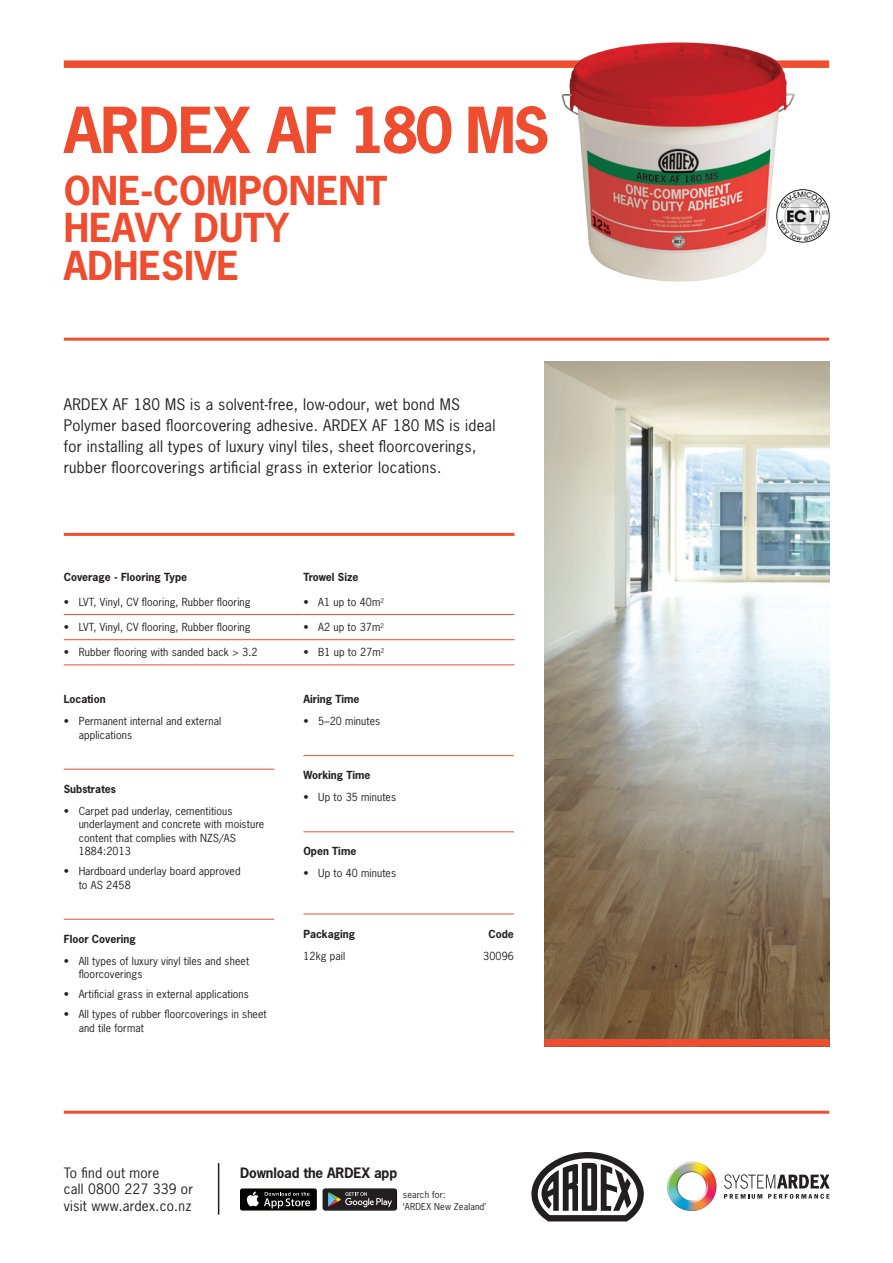
<style>
.page{position:relative;width:893px;height:1263px;background:#fff}
.page>*{position:absolute;margin:0;border:0;box-sizing:border-box;transform-origin:0 0}
.t1{font:700 59.55px "News Gothic Std";letter-spacing:-.02em;color:#ef4d2f}
.t2{font:700 37.5px/37.5px "News Gothic Std";color:#ef4d2f}
.Body{font:15px/21px "News Gothic Std";letter-spacing:.02em;color:#231f20}
.t3{font:13.5px/16.5px "News Gothic Std";letter-spacing:.02em;color:#231f20}
.t4{font:700 13.5px "News Gothic Std";letter-spacing:-.01em;color:#231f20}
.Product_code{font:10.5px/13.5px "News Gothic Std";letter-spacing:.01em;color:#231f20}
.Subheading_2{font:700 10.5px "News Gothic Std";color:#231f20}
.t5{font:9px/12px "News Gothic Std";letter-spacing:.02em;color:#231f20}
</style>
<div class="page">
<img style="left:667px;top:1161px;width:49px;height:50px">
<svg style="left:724px;top:1174px;width:106px;height:25px"></svg>
<hr style="left:64px;top:1111px;width:765px;height:3px;background:#ef4d2f">
<svg style="left:531px;top:1152px;width:113px;height:69px"></svg>
<div style="left:240px;top:1188px;width:77px;height:22px;background:#040503;border-radius:2px"></div>
<svg style="left:246px;top:1191px;width:64px;height:17px"></svg>
<div style="left:323px;top:1188px;width:74px;height:22px;background:#777776;border-radius:3px"></div>
<div style="left:323px;top:1189px;width:74px;height:21px;background:#231f20;border-radius:2px"></div>
<svg style="left:328px;top:1192px;width:64px;height:15px"></svg>
<hr style="left:218px;top:1163px;width:1px;height:52px;background:#231f20">
<img style="left:544px;top:361px;width:285px;height:678px">
<hr style="left:64px;top:338px;width:765px;height:3px;background:#ef4d2f">
<div style="left:64px;top:60px;width:765px;height:8px;background:#ef4d2f"></div>
<img style="left:514px;top:42px;width:316px;height:240px">
<div style="left:544px;top:1039px;width:285px;height:7px;background:#ef4d2f"></div>
<hr style="left:64px;top:533px;width:450px;height:3px;background:#ef4d2f">
<hr style="left:64px;top:614px;width:239px;height:1px;background:#ef4d2f">
<hr style="left:303px;top:614px;width:211px;height:1px;background:#ef4d2f">
<hr style="left:64px;top:639px;width:239px;height:1px;background:#ef4d2f">
<hr style="left:303px;top:639px;width:211px;height:1px;background:#ef4d2f">
<hr style="left:64px;top:664px;width:239px;height:1px;background:#ef4d2f">
<hr style="left:303px;top:664px;width:211px;height:1px;background:#ef4d2f">
<hr style="left:64px;top:769px;width:210px;height:1px;background:#ef4d2f">
<hr style="left:64px;top:919px;width:210px;height:1px;background:#ef4d2f">
<hr style="left:303px;top:755px;width:211px;height:1px;background:#ef4d2f">
<hr style="left:303px;top:831px;width:211px;height:1px;background:#ef4d2f">
<hr style="left:303px;top:913px;width:211px;height:1px;background:#ef4d2f">
<p class="t1" style="left:64px;top:91px;width:487px">ARDEX AF 180 MS</p>
<p class="t2" style="left:64px;top:171px;width:325px">ONE-COMPONENT<br>HEAVY DUTY<br>ADHESIVE</p>
<p class="Body" style="left:64px;top:394px;width:433px">ARDEX AF 180 MS is a solvent-free, low-odour, wet bond MS Polymer based floorcovering adhesive. ARDEX AF 180 MS is ideal for installing all types of luxury vinyl tiles, sheet floorcoverings, rubber floorcoverings artificial grass in exterior locations.</p>
<p class="Subheading_2" style="left:64px;top:570px;width:125px">Coverage - Flooring Type</p>
<p class="Subheading_2" style="left:303px;top:570px;width:57px">Trowel Size</p>
<p class="Product_code" style="left:64px;top:595px;width:188px">• LVT, Vinyl, CV flooring, Rubber flooring</p>
<p class="Product_code" style="left:303px;top:595px;width:82px">• A1 up to 40m<sup>2</sup></p>
<p class="Product_code" style="left:64px;top:620px;width:188px">• LVT, Vinyl, CV flooring, Rubber flooring</p>
<p class="Product_code" style="left:303px;top:620px;width:82px">• A2 up to 37m<sup>2</sup></p>
<p class="Product_code" style="left:64px;top:646px;width:195px">• Rubber flooring with sanded back &gt; 3.2</p>
<p class="Product_code" style="left:303px;top:646px;width:82px">• B1 up to 27m<sup>2</sup></p>
<p class="Subheading_2" style="left:64px;top:692px;width:43px">Location</p>
<p class="Product_code" style="left:79px;top:714px;width:144px;text-indent:-15px">• Permanent internal and external applications</p>
<p class="Subheading_2" style="left:303px;top:692px;width:58px">Airing Time</p>
<p class="Product_code" style="left:303px;top:714px;width:78px">• 5–20 minutes</p>
<p class="Subheading_2" style="left:64px;top:782px;width:54px">Substrates</p>
<p class="Product_code" style="left:79px;top:804px;width:187px;text-indent:-15px">• Carpet pad underlay, cementitious underlayment and concrete with moisture content that complies with NZS/AS<br>1884:2013</p>
<p class="Product_code" style="left:79px;top:864px;width:163px;text-indent:-15px">• Hardboard underlay board approved to AS 2458</p>
<p class="Subheading_2" style="left:64px;top:932px;width:73px">Floor Covering</p>
<p class="Product_code" style="left:79px;top:954px;width:172px;text-indent:-15px">• All types of luxury vinyl tiles and sheet floorcoverings</p>
<p class="Product_code" style="left:64px;top:987px;width:187px">• Artificial grass in external applications</p>
<p class="Product_code" style="left:79px;top:1007px;width:190px;text-indent:-15px">• All types of rubber floorcoverings in sheet and tile format</p>
<p class="Subheading_2" style="left:303px;top:768px;width:69px">Working Time</p>
<p class="Product_code" style="left:303px;top:790px;width:94px">• Up to 35 minutes</p>
<p class="Subheading_2" style="left:303px;top:844px;width:54px">Open Time</p>
<p class="Product_code" style="left:303px;top:867px;width:94px">• Up to 40 minutes</p>
<p class="Subheading_2" style="left:303px;top:927px;width:53px">Packaging</p>
<p class="Subheading_2" style="left:489px;top:927px;width:27px">Code</p>
<p class="Product_code" style="left:303px;top:949px;width:43px">12kg pail</p>
<p class="Product_code" style="left:483px;top:949px;width:32px">30096</p>
<p class="t3" style="left:64px;top:1164px;width:131px">To find out more<br>call 0800 227 339 or visit www.ardex.co.nz</p>
<p class="t4" style="left:240px;top:1164px;width:159px">Download the ARDEX app</p>
<p class="t5" style="left:403px;top:1188px;width:85px">search for:<br>‘ARDEX New Zealand’</p>
</div>
